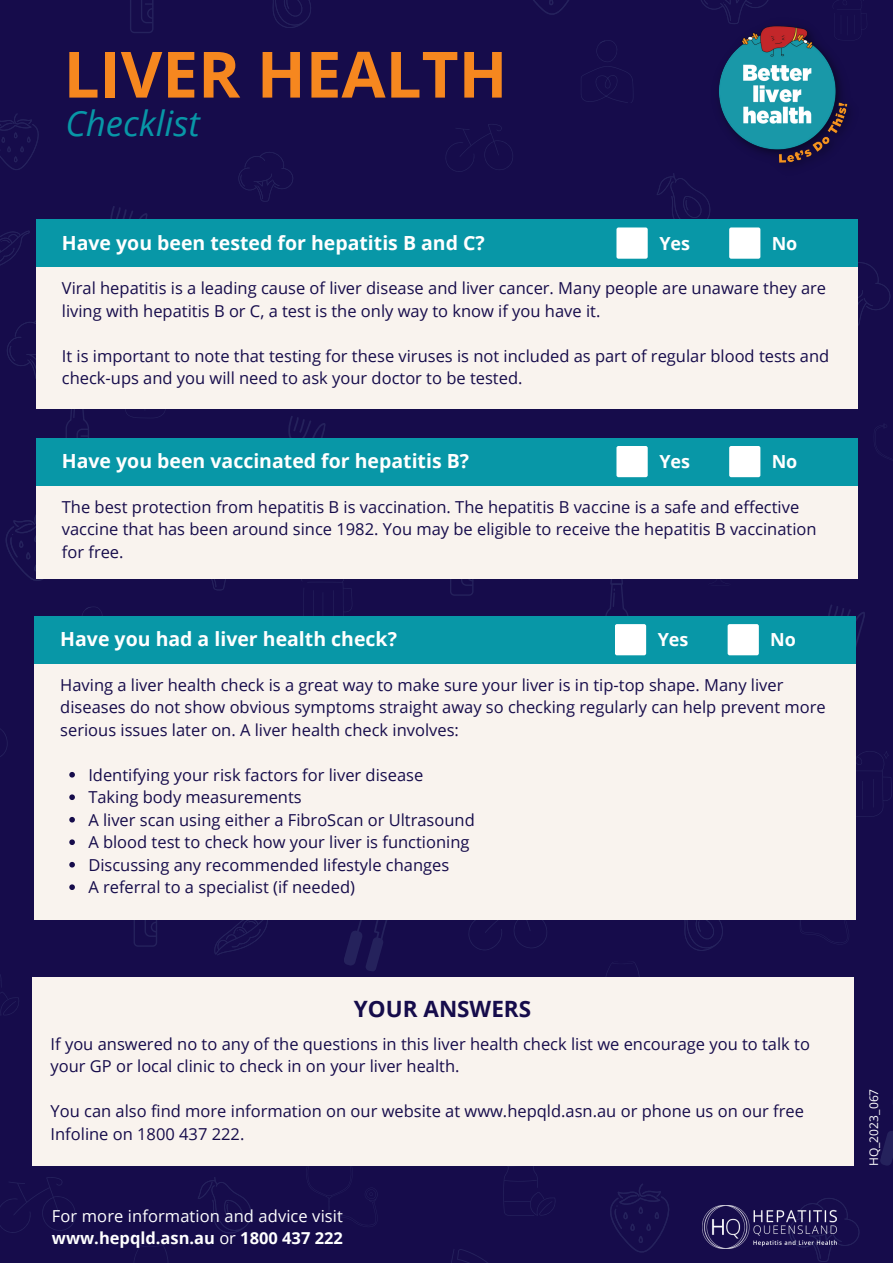
<style>
.page{position:relative;width:893px;height:1264px;background:#fff}
.page>*{position:absolute;margin:0;border:0;box-sizing:border-box;transform-origin:0 0}
.t1{font:700 63.9px "Open Sans";color:#f6871f}
.t2{font:italic 34.8px "Open Sans";color:#0897a7}
.t3{font:700 22.5px "Open Sans";color:#160c4b}
.t4{font:700 19.5px "Open Sans";color:#fff}
.t5{font:700 18px "Open Sans";color:#fff}
.t6{font:16.5px/22.5px "Open Sans";color:#160c4b}
.t7{font:16.5px "Open Sans";letter-spacing:.005em;color:#fff}
.t8{font:700 16.5px "Open Sans";color:#fff}
.t9{font:12px "Open Sans";letter-spacing:.005em;color:#fff}
.s1{font-weight:400}
</style>
<div class="page">
<div style="left:0;top:0;width:892px;height:1262px;background:#160c4b"></div>
<svg style="left:656px;top:173px;width:54px;height:47px"></svg>
<svg style="left:581px;top:40px;width:52px;height:63px"></svg>
<svg style="left:445px;top:124px;width:68px;height:48px"></svg>
<svg style="left:701px;top:0;width:67px;height:16px"></svg>
<svg style="left:533px;top:0;width:36px;height:15px"></svg>
<svg style="left:238px;top:152px;width:55px;height:50px"></svg>
<svg style="left:0;top:114px;width:39px;height:56px"></svg>
<svg style="left:272px;top:0;width:39px;height:28px"></svg>
<svg style="left:130px;top:0;width:23px;height:33px"></svg>
<svg style="left:7px;top:321px;width:29px;height:58px"></svg>
<svg style="left:0;top:230px;width:30px;height:36px"></svg>
<svg style="left:828px;top:605px;width:37px;height:85px"></svg>
<svg style="left:468px;top:919px;width:79px;height:31px"></svg>
<svg style="left:855px;top:750px;width:37px;height:67px"></svg>
<svg style="left:669px;top:919px;width:54px;height:31px"></svg>
<svg style="left:777px;top:919px;width:72px;height:25px"></svg>
<svg style="left:606px;top:962px;width:34px;height:15px"></svg>
<svg style="left:605px;top:578px;width:23px;height:38px"></svg>
<img style="left:702px;top:1205px;width:86px;height:43px">
<img style="left:719px;top:16px;width:140px;height:149px">
<svg style="left:342px;top:919px;width:52px;height:52px"></svg>
<svg style="left:0;top:1177px;width:76px;height:56px"></svg>
<svg style="left:0;top:975px;width:19px;height:40px"></svg>
<svg style="left:214px;top:919px;width:62px;height:36px"></svg>
<svg style="left:198px;top:1177px;width:53px;height:56px"></svg>
<svg style="left:308px;top:1184px;width:70px;height:41px"></svg>
<svg style="left:134px;top:1245px;width:34px;height:15px"></svg>
<svg style="left:133px;top:919px;width:24px;height:27px"></svg>
<svg style="left:880px;top:1131px;width:12px;height:35px"></svg>
<svg style="left:503px;top:1166px;width:52px;height:49px"></svg>
<svg style="left:451px;top:1249px;width:36px;height:13px"></svg>
<svg style="left:788px;top:1198px;width:71px;height:63px"></svg>
<svg style="left:610px;top:1184px;width:59px;height:68px"></svg>
<svg style="left:82px;top:607px;width:21px;height:9px"></svg>
<svg style="left:0;top:729px;width:8px;height:28px"></svg>
<svg style="left:301px;top:578px;width:51px;height:38px"></svg>
<svg style="left:185px;top:578px;width:70px;height:12px"></svg>
<svg style="left:6px;top:515px;width:59px;height:66px"></svg>
<svg style="left:857px;top:262px;width:33px;height:64px"></svg>
<svg style="left:288px;top:416px;width:38px;height:22px"></svg>
<svg style="left:65px;top:408px;width:24px;height:30px"></svg>
<svg style="left:96px;top:206px;width:52px;height:14px"></svg>
<svg style="left:123px;top:408px;width:51px;height:10px"></svg>
<div style="left:36px;top:220px;width:821px;height:188px;background:#f9f3ee"></div>
<div style="left:36px;top:220px;width:821px;height:47px;background:#0897a7"></div>
<div style="left:616px;top:227px;width:31px;height:32px;background:#fff;border-radius:2px"></div>
<div style="left:729px;top:227px;width:31px;height:32px;background:#fff;border-radius:2px"></div>
<svg style="left:875px;top:424px;width:11px;height:34px"></svg>
<svg style="left:700px;top:578px;width:35px;height:1px"></svg>
<svg style="left:450px;top:578px;width:23px;height:17px"></svg>
<div style="left:36px;top:438px;width:821px;height:140px;background:#f9f3ee"></div>
<div style="left:36px;top:438px;width:821px;height:47px;background:#0897a7"></div>
<div style="left:616px;top:446px;width:31px;height:31px;background:#fff;border-radius:2px"></div>
<div style="left:729px;top:446px;width:31px;height:31px;background:#fff;border-radius:2px"></div>
<div style="left:34px;top:616px;width:821px;height:303px;background:#f9f3ee"></div>
<svg style="left:69px;top:772px;width:6px;height:73px"></svg>
<svg style="left:69px;top:861px;width:6px;height:6px"></svg>
<svg style="left:69px;top:884px;width:6px;height:6px"></svg>
<div style="left:34px;top:616px;width:821px;height:47px;background:#0897a7"></div>
<div style="left:615px;top:624px;width:31px;height:31px;background:#fff;border-radius:2px"></div>
<div style="left:727px;top:624px;width:31px;height:31px;background:#fff;border-radius:2px"></div>
<div style="left:32px;top:977px;width:821px;height:189px;background:#f9f3ee"></div>
<p class="t1" style="left:64px;top:29px;width:445px">LIVER HEALTH</p>
<p class="t2" style="left:65px;top:99px;width:136px">Checklist</p>
<p class="t4" style="left:62px;top:229px;width:424px">Have you been tested for hepatitis B and C?</p>
<p class="t5" style="left:659px;top:230px;width:32px">Yes</p>
<p class="t5" style="left:771px;top:230px;width:27px">No</p>
<p class="t6" style="left:62px;top:277px;width:765px">Viral hepatitis is a leading cause of liver disease and liver cancer. Many people are unaware they are living with hepatitis B or C, a test is the only way to know if you have it.</p>
<p class="t6" style="left:62px;top:344px;width:768px">It is important to note that testing for these viruses is not included as part of regular blood tests and check-ups and you will need to ask your doctor to be tested.</p>
<p class="t4" style="left:62px;top:447px;width:409px">Have you been vaccinated for hepatitis B?</p>
<p class="t5" style="left:659px;top:449px;width:32px">Yes</p>
<p class="t5" style="left:771px;top:449px;width:27px">No</p>
<p class="t6" style="left:62px;top:495px;width:756px">The best protection from hepatitis B is vaccination. The hepatitis B vaccine is a safe and effective vaccine that has been around since 1982. You may be eligible to receive the hepatitis B vaccination for free.</p>
<p class="t4" style="left:60px;top:625px;width:338px">Have you had a liver health check?</p>
<p class="t5" style="left:657px;top:627px;width:32px">Yes</p>
<p class="t5" style="left:770px;top:627px;width:27px">No</p>
<p class="t6" style="left:60px;top:673px;width:766px">Having a liver health check is a great way to make sure your liver is in tip-top shape. Many liver diseases do not show obvious symptoms straight away so checking regularly can help prevent more serious issues later on. A liver health check involves:</p>
<p class="t6" style="left:88px;top:763px;width:336px">Identifying your risk factors for liver disease</p>
<p class="t6" style="left:88px;top:785px;width:215px">Taking body measurements</p>
<p class="t6" style="left:88px;top:808px;width:388px">A liver scan using either a FibroScan or Ultrasound</p>
<p class="t6" style="left:88px;top:830px;width:382px">A blood test to check how your liver is functioning</p>
<p class="t6" style="left:88px;top:853px;width:362px">Discussing any recommended lifestyle changes</p>
<p class="t6" style="left:88px;top:875px;width:268px">A referral to a specialist (if needed)</p>
<p class="t3" style="left:354px;top:992px;width:179px">YOUR ANSWERS</p>
<p class="t6" style="left:51px;top:1032px;width:760px">If you answered no to any of the questions in this liver health check list we encourage you to talk to your GP or local clinic to check in on your liver health.</p>
<p class="t6" style="left:51px;top:1099px;width:754px">You can also find more information on our website at www.hepqld.asn.au or phone us on our free<br>Infoline on 1800 437 222.</p>
<p class="t7" style="left:52px;top:1204px;width:292px">For more information and advice visit</p>
<p class="t8" style="left:52px;top:1225px;width:292px">www.hepqld.asn.au <span class="s1">or</span> 1800 437 222</p>
<p class="t9" style="left:865px;top:1166px;width:79px;rotate:-90deg">HQ_2023_067</p>
</div>
